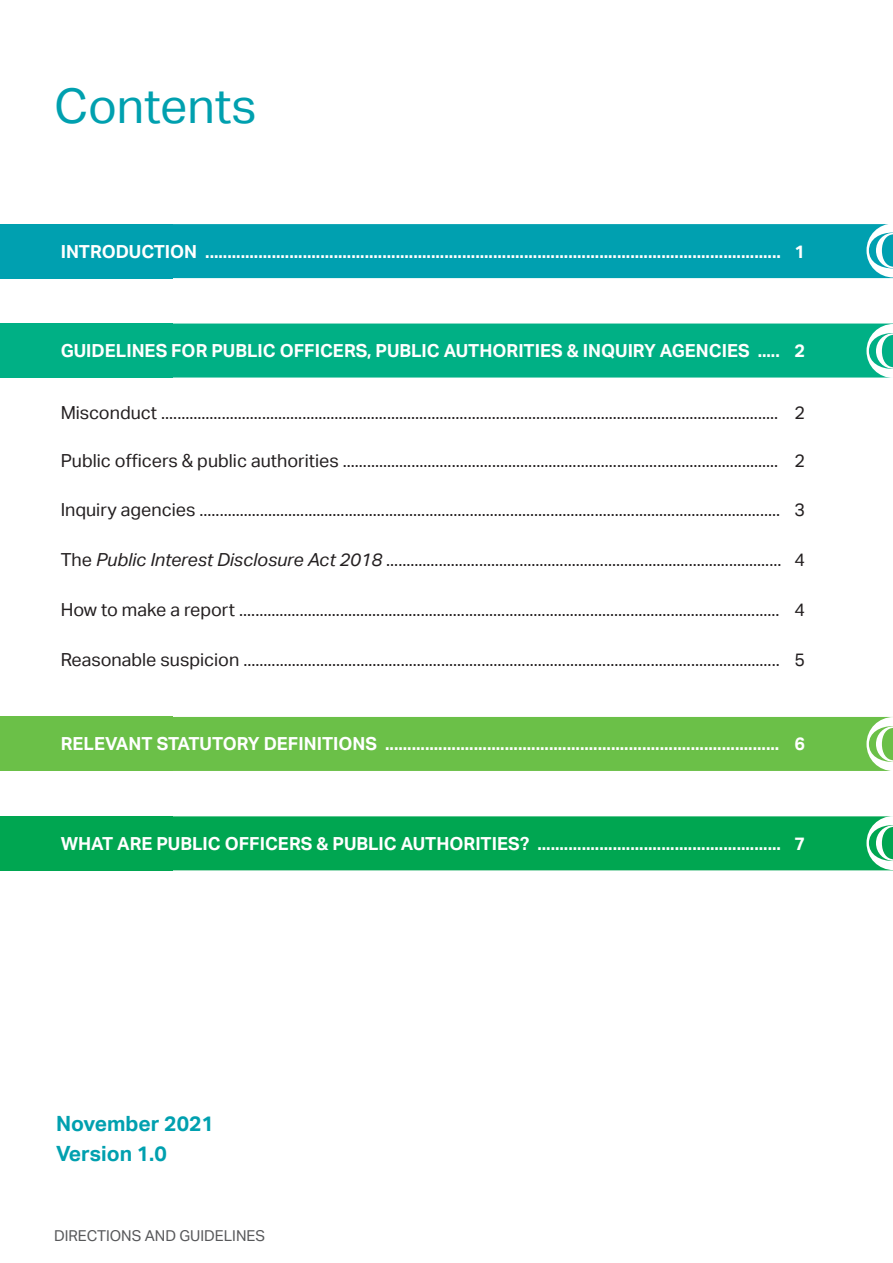
<style>
.page{position:relative;width:893px;height:1263px;background:#fff}
.page>*{position:absolute;margin:0;border:0;box-sizing:border-box;transform-origin:0 0}
.t1{font:48px "Aktiv Grotesk";color:#00a0af}
.t2{font:700 21px "Aktiv Grotesk";color:#00a0af}
.t3{font:18px "Aktiv Grotesk";color:#231f20}
.t4{font:700 18px "Aktiv Grotesk";color:#fff}
.t5{font:15px "Aktiv Grotesk";color:#57585a}
.s1{font-style:italic}
</style>
<div class="page">
<div style="left:0;top:224px;width:172px;height:54px;background:#00a0b0"></div>
<div style="left:0;top:323px;width:172px;height:54px;background:#00b085"></div>
<div style="left:0;top:717px;width:172px;height:54px;background:#6bc048"></div>
<div style="left:0;top:816px;width:172px;height:54px;background:#00a651"></div>
<div style="left:172px;top:224px;width:721px;height:54px;background:#00a0b0"></div>
<div style="left:172px;top:323px;width:721px;height:54px;background:#00b085"></div>
<div style="left:172px;top:717px;width:694px;height:54px;background:#6bc048"></div>
<div style="left:172px;top:816px;width:694px;height:54px;background:#00a651"></div>
<svg style="left:866px;top:224px;width:27px;height:53px"></svg>
<svg style="left:866px;top:324px;width:27px;height:54px"></svg>
<svg style="left:866px;top:717px;width:27px;height:54px"></svg>
<svg style="left:866px;top:816px;width:27px;height:54px"></svg>
<p class="t1" style="left:54px;top:78px;width:204px">Contents</p>
<p class="t4" style="left:61px;top:241px;width:722px">INTRODUCTION ..................................................................................................................................</p>
<p class="t4" style="left:794px;top:241px;width:12px">1</p>
<p class="t4" style="left:61px;top:340px;width:721px">GUIDELINES FOR PUBLIC OFFICERS, PUBLIC AUTHORITIES &amp; INQUIRY AGENCIES .....</p>
<p class="t4" style="left:794px;top:340px;width:12px">2</p>
<p class="t3" style="left:61px;top:402px;width:719px">Misconduct .........................................................................................................................................................</p>
<p class="t3" style="left:794px;top:402px;width:12px">2</p>
<p class="t3" style="left:61px;top:450px;width:719px">Public officers &amp; public authorities ............................................................................................................</p>
<p class="t3" style="left:794px;top:450px;width:12px">2</p>
<p class="t3" style="left:61px;top:500px;width:721px">Inquiry agencies ................................................................................................................................................</p>
<p class="t3" style="left:794px;top:500px;width:12px">3</p>
<p class="t3" style="left:61px;top:549px;width:722px">The <span class="s1">Public Interest Disclosure Act 2018</span> ..................................................................................................</p>
<p class="t3" style="left:794px;top:549px;width:12px">4</p>
<p class="t3" style="left:61px;top:599px;width:720px">How to make a report ......................................................................................................................................</p>
<p class="t3" style="left:794px;top:599px;width:12px">4</p>
<p class="t3" style="left:61px;top:649px;width:720px">Reasonable suspicion .....................................................................................................................................</p>
<p class="t3" style="left:794px;top:649px;width:12px">5</p>
<p class="t4" style="left:61px;top:734px;width:720px">RELEVANT STATUTORY DEFINITIONS .........................................................................................</p>
<p class="t4" style="left:794px;top:734px;width:12px">6</p>
<p class="t4" style="left:61px;top:833px;width:722px">WHAT ARE PUBLIC OFFICERS &amp; PUBLIC AUTHORITIES? .......................................................</p>
<p class="t4" style="left:794px;top:833px;width:12px">7</p>
<p class="t2" style="left:56px;top:1111px;width:159px">November 2021</p>
<p class="t2" style="left:56px;top:1141px;width:112px">Version 1.0</p>
<p class="t5" style="left:54px;top:1227px;width:213px">DIRECTIONS AND GUIDELINES</p>
</div>
